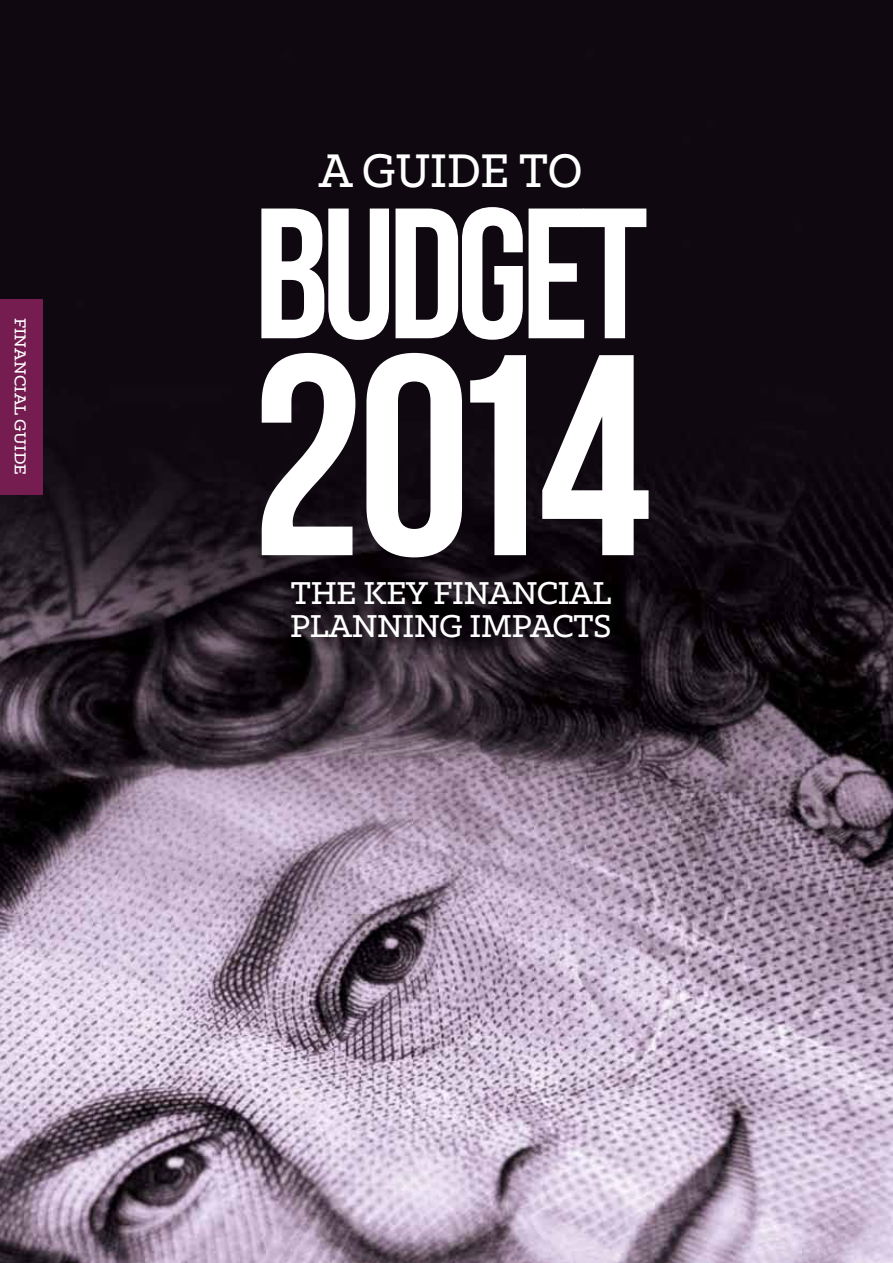
<style>
.page{position:relative;width:893px;height:1263px;background:#fff}
.page>*{position:absolute;margin:0;border:0;box-sizing:border-box;transform-origin:0 0}
.t1{font:285.6px "Bebas Neue";color:#fff}
.t2{font:185.25px "Bebas Neue";letter-spacing:-.04em;color:#fff}
.t3{font:500 53.4px "Klinic Slab";color:#fff;scale:.93 1}
.t4{font:500 35.85px/33px "Klinic Slab";letter-spacing:-.01em;color:#fff;scale:.96 1}
.t5{font:500 18px "Klinic Slab";letter-spacing:.01em;color:#fff}
</style>
<div class="page">
<img style="left:0;top:0;width:893px;height:1263px">
<div style="left:0;top:299px;width:42px;height:195px;background:#751c51"></div>
<p class="t5" style="left:32px;top:318px;width:158px;rotate:90deg">FINANCIAL GUIDE</p>
<h3 class="t3" style="left:319px;top:136px;width:285px">A GUIDE TO</h3>
<h2 class="t2" style="left:254px;top:173px;width:395px">Budget</h2>
<h1 class="t1" style="left:250px;top:300px;width:403px">2014</h1>
<p class="t4" style="left:290px;top:576px;width:171px">THE KEY FINANCIAL<br>PLANNING</p>
<p class="t4" style="left:470px;top:609px;width:149px">IMPACTS</p>
</div>
